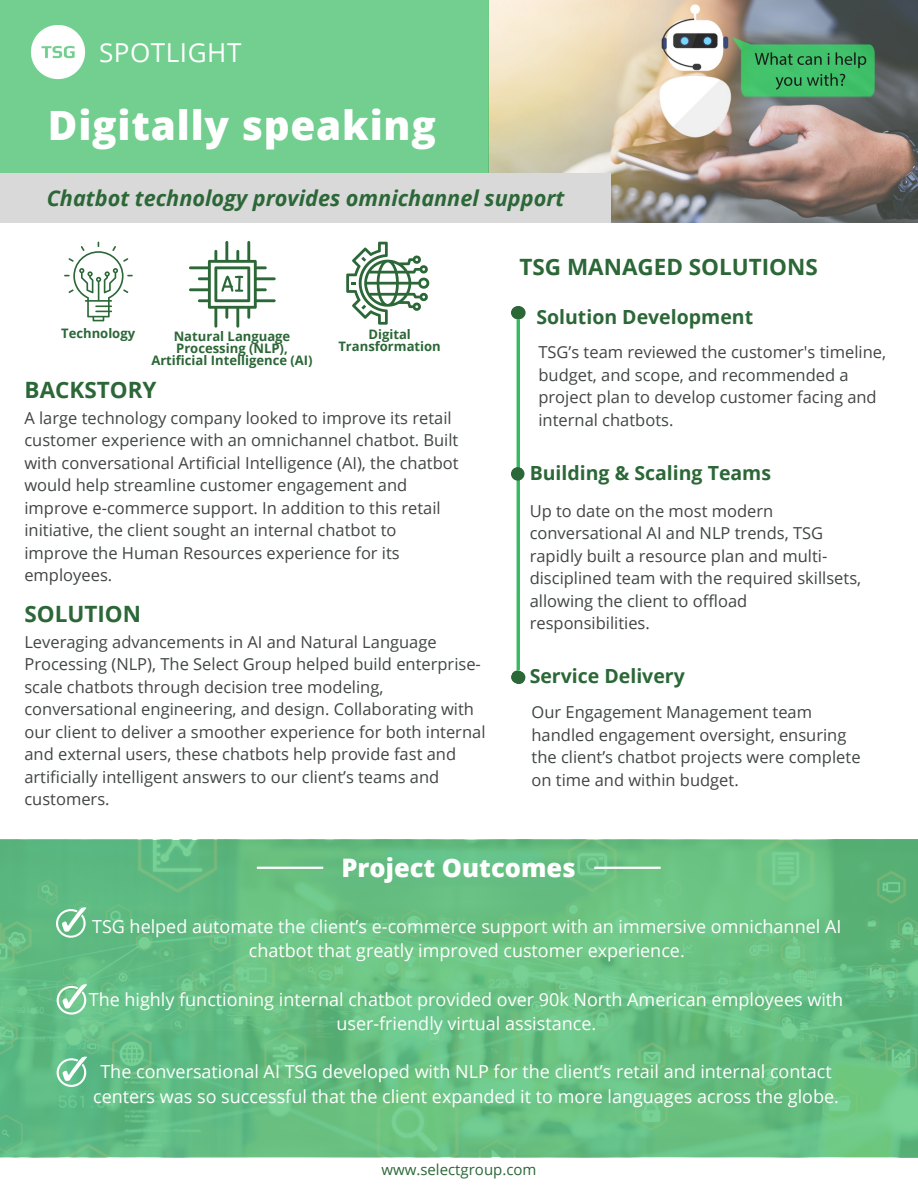
<style>
.page{position:relative;width:918px;height:1188px;background:#fff}
.page>*{position:absolute;margin:0;border:0;box-sizing:border-box;transform-origin:0 0}
.t1{font:800 40.35px "Open Sans";letter-spacing:.02em;color:#fff}
.t2{font:26.1px "Open Sans";letter-spacing:.02em;color:#fff}
.t3{font:800 25.5px "Open Sans";color:#fff}
.t4{font:700 22.5px "Open Sans";color:#2b6737}
.t5{font:italic 700 21.75px "Open Sans";color:#2b6737}
.t6{font:700 19.5px "Open Sans";color:#2b6737}
.t7{font:18px/24.8px "Open Sans";color:#fff;text-align:center}
.t8{font:16.5px/22.5px "Open Sans";color:#414544}
.t9{font:15px "Open Sans";color:#2b6737}
.t10{font:700 13.05px/12px "Open Sans";color:#2b6737;text-align:center}
</style>
<div class="page">
<img style="left:489px;top:0;width:429px;height:222px">
<div style="left:0;top:0;width:489px;height:187px;background:#72cf90"></div>
<img style="left:31px;top:25px;width:54px;height:54px">
<hr style="left:517px;top:319px;width:3px;height:351px;background:#35ba60">
<div style="left:511px;top:306px;width:15px;height:13px;background:#2b6737;border-radius:50%"></div>
<div style="left:511px;top:467px;width:13px;height:14px;background:#2b6737;border-radius:50%"></div>
<svg style="left:511px;top:669px;width:15px;height:15px"></svg>
<div style="left:0;top:173px;width:611px;height:49px;background:#d9d9d9"></div>
<svg style="left:0;top:841px;width:918px;height:316px;background:#66bf82"></svg>
<hr style="left:594px;top:867px;width:67px;height:2px;background:#fff">
<hr style="left:257px;top:867px;width:66px;height:2px;background:#fff">
<svg style="left:57px;top:984px;width:30px;height:31px"></svg>
<svg style="left:57px;top:1057px;width:30px;height:30px"></svg>
<svg style="left:189px;top:241px;width:87px;height:87px"></svg>
<svg style="left:64px;top:242px;width:69px;height:79px"></svg>
<svg style="left:346px;top:242px;width:83px;height:83px"></svg>
<svg style="left:56px;top:907px;width:30px;height:31px"></svg>
<h2 class="t2" style="left:99px;top:34px;width:144px">SPOTLIGHT</h2>
<h1 class="t1" style="left:48px;top:97px;width:390px">Digitally speaking</h1>
<h3 class="t5" style="left:47px;top:183px;width:519px">Chatbot technology provides omnichannel support</h3>
<p class="t10" style="left:61px;top:326px;width:76px">Technology</p>
<p class="t10" style="left:151px;top:330px;width:163px">Natural Language<br>Processing (NLP),<br>Artificial Intelligence (AI)</p>
<p class="t10" style="left:338px;top:328px;width:104px">Digital<br>Transformation</p>
<h3 class="t4" style="left:25px;top:374px;width:134px">BACKSTORY</h3>
<p class="t8" style="left:24px;top:406px;width:436px">A large technology company looked to improve its retail customer experience with an omnichannel chatbot. Built with conversational Artificial Intelligence (AI), the chatbot would help streamline customer engagement and improve e-commerce support. In addition to this retail initiative, the client sought an internal chatbot to improve the Human Resources experience for its employees.</p>
<h3 class="t4" style="left:24px;top:598px;width:118px">SOLUTION</h3>
<p class="t8" style="left:24px;top:630px;width:463px">Leveraging advancements in AI and Natural Language Processing (NLP), The Select Group helped build enterprise&shy;scale chatbots through decision tree modeling, conversational engineering, and design. Collaborating with our client to deliver a smoother experience for both internal and external users, these chatbots help provide fast and artificially intelligent answers to our client’s teams and customers.</p>
<h3 class="t4" style="left:520px;top:251px;width:300px">TSG MANAGED SOLUTIONS</h3>
<p class="t6" style="left:536px;top:303px;width:218px">Solution Development</p>
<p class="t8" style="left:538px;top:341px;width:349px">TSG’s team reviewed the customer's timeline, budget, and scope, and recommended a project plan to develop customer facing and internal chatbots.</p>
<p class="t6" style="left:530px;top:459px;width:243px">Building &amp; Scaling Teams</p>
<p class="t8" style="left:530px;top:499px;width:333px">Up to date on the most modern conversational AI and NLP trends, TSG rapidly built a resource plan and multi&shy;disciplined team with the required skillsets, allowing the client to offload responsibilities.</p>
<p class="t6" style="left:530px;top:662px;width:157px">Service Delivery</p>
<p class="t8" style="left:532px;top:701px;width:331px">Our Engagement Management team handled engagement oversight, ensuring the client’s chatbot projects were complete on time and within budget.</p>
<h3 class="t3" style="left:342px;top:850px;width:236px">Project Outcomes</h3>
<p class="t7" style="left:92px;top:913px;width:751px">TSG helped automate the client’s e-commerce support with an immersive omnichannel AI chatbot that greatly improved customer experience.</p>
<p class="t7" style="left:89px;top:986px;width:756px">The highly functioning internal chatbot provided over 90k North American employees with user-friendly virtual assistance.</p>
<p class="t7" style="left:93px;top:1059px;width:747px">The conversational AI TSG developed with NLP for the client’s retail and internal contact centers was so successful that the client expanded it to more languages across the globe.</p>
<p class="t9" style="left:381px;top:1159px;width:157px">www.selectgroup.com</p>
</div>
